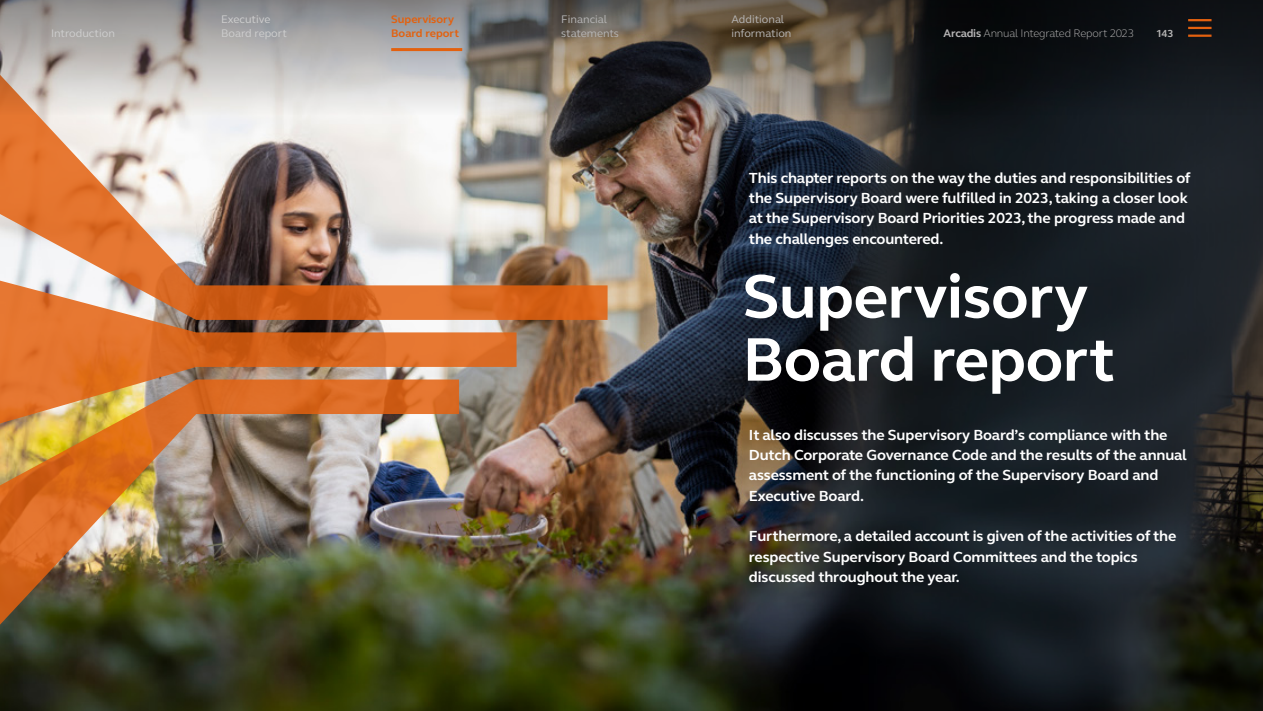
<style>
.page{position:relative;width:1263px;height:711px;background:#fff}
.page>*{position:absolute;margin:0;border:0;box-sizing:border-box;transform-origin:0 0}
.t1{font:700 63px/63px "FS Elliot Pro";letter-spacing:-.01em;color:#fff}
.t2{font:700 15px/20.2px "FS Elliot Pro";letter-spacing:-.01em;color:#fff}
.t3{font:11.25px/13.5px "FS Elliot Pro";color:#b6b5b5}
.t4{font:300 11.25px "FS Elliot Pro";letter-spacing:-.015em;color:#b6b5b5}
.t5{font:11.25px/13.5px "FS Elliot Pro";color:#cecece}
.t6{font:700 11.25px "FS Elliot Pro";color:#e3610f}
.t7{font:700 10.5px "FS Elliot Pro";color:#b6b5b5}
.s1{font-weight:700}
</style>
<div class="page">
<img style="left:0;top:423px;width:472px;height:287px">
<img style="left:472px;top:115px;width:791px;height:595px">
<img style="left:0;top:115px;width:608px;height:205px">
<img style="left:0;top:423px;width:459px;height:201px">
<img style="left:0;top:280px;width:517px;height:143px">
<svg style="left:0;top:0;width:1263px;height:115px;background:#6b6865"></svg>
<hr style="left:1188px;top:35px;width:23px;height:2px;background:#e3610f">
<hr style="left:1188px;top:27px;width:23px;height:2px;background:#e3610f">
<hr style="left:1188px;top:19px;width:23px;height:2px;background:#e3610f">
<hr style="left:391px;top:48px;width:71px;height:3px;background:#e3610f">
<p class="t6" style="left:391px;top:12px;width:64px">Supervisory</p>
<p class="t5" style="left:221px;top:12px;width:67px">Executive<br>Board report</p>
<p class="t5" style="left:51px;top:26px;width:65px">Introduction</p>
<p class="t6" style="left:391px;top:25px;width:69px">Board report</p>
<p class="t3" style="left:561px;top:12px;width:59px">Financial statements</p>
<p class="t3" style="left:731px;top:12px;width:62px">Additional information</p>
<p class="t4" style="left:944px;top:25px;width:192px"><span class="s1">Arcadis</span> Annual Integrated Report 2023</p>
<p class="t7" style="left:1156px;top:26px;width:19px">143</p>
<p class="t2" style="left:749px;top:167px;width:443px">This chapter reports on the way the duties and responsibilities of the Supervisory Board were fulfilled in 2023, taking a closer look at the Supervisory Board Priorities 2023, the progress made and the challenges encountered.</p>
<h1 class="t1" style="left:742px;top:263px;width:374px">Supervisory<br>Board report</h1>
<p class="t2" style="left:749px;top:424px;width:439px">It also discusses the Supervisory Board’s compliance with the Dutch Corporate Governance Code and the results of the annual assessment of the functioning of the Supervisory Board and Executive Board.</p>
<p class="t2" style="left:749px;top:525px;width:429px">Furthermore, a detailed account is given of the activities of the respective Supervisory Board Committees and the topics discussed throughout the year.</p>
</div>
